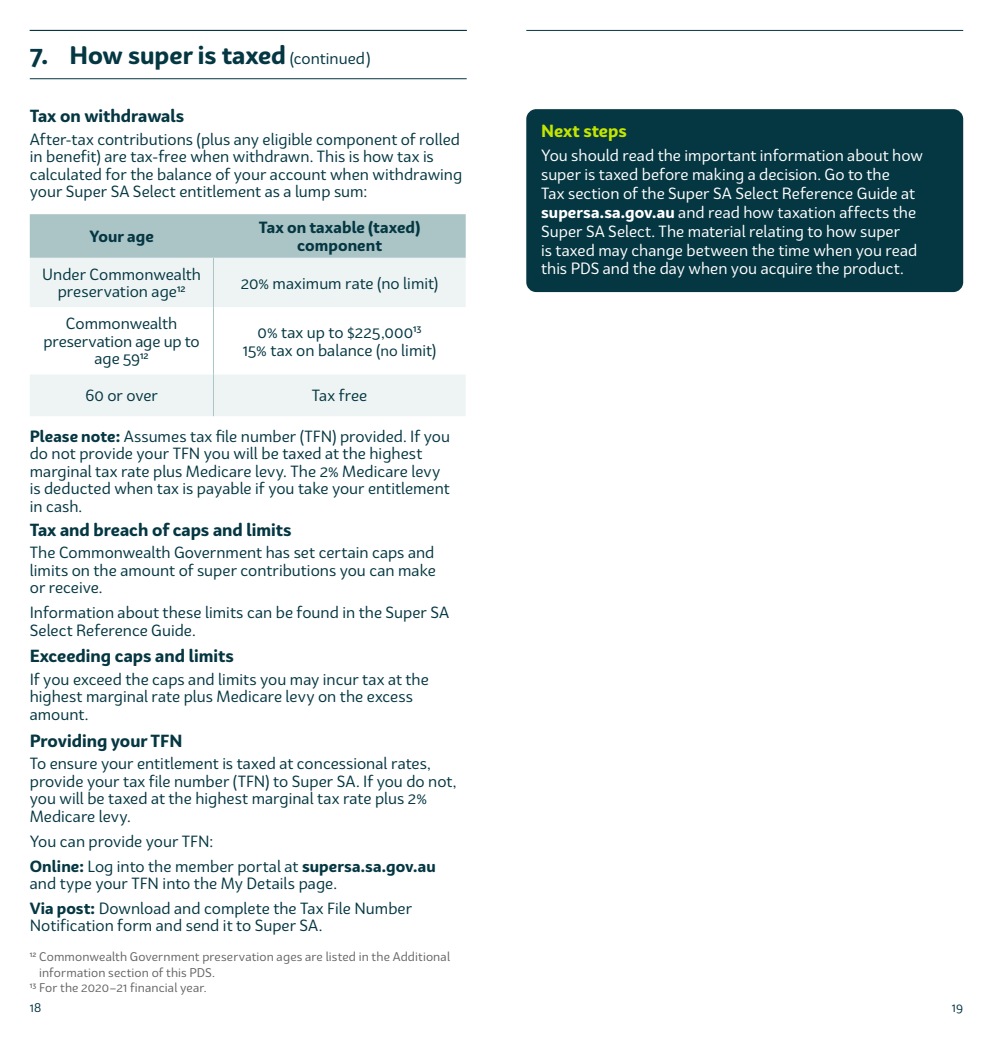
<style>
.page{position:relative;width:993px;height:1042px;background:#fff}
.page>*{position:absolute;margin:0;border:0;box-sizing:border-box;transform-origin:0 0}
.t1{font:700 24.5px "Bw Surco";color:#053742}
.t2{font:700 17.15px "Bw Surco";color:#053742}
.t3{font:700 17.15px "Bw Surco";letter-spacing:-.005em;color:#c4e500}
.t4{font:15.75px/17.5px "Bw Surco";color:#053742}
.t5{font:15.75px/18.9px "Bw Surco";color:#fff}
.t6{font:700 15.75px/17.5px "Bw Surco";letter-spacing:.005em;color:#053742;text-align:center}
.t7{font:12.25px "Bw Surco";letter-spacing:.01em;color:#666}
.t8{font:12.25px "Bw Surco";color:#053742}
.s1{font-weight:400;font-size:15.75px}
.s2{font-size:14.88px}
.s3{font-weight:700}
</style>
<div class="page">
<hr style="left:30px;top:78px;width:436px;height:1px;background:#053742">
<hr style="left:526px;top:30px;width:436px;height:1px;background:#053742">
<div style="left:30px;top:214px;width:435px;height:44px;background:#abc5c7"></div>
<div style="left:30px;top:258px;width:435px;height:158px;background:#eef4f4"></div>
<svg style="left:30px;top:307px;width:435px;height:67px"></svg>
<hr style="left:213px;top:258px;width:1px;height:49px;background:#abc5c7">
<hr style="left:213px;top:307px;width:1px;height:67px;background:#abc5c7">
<hr style="left:213px;top:374px;width:1px;height:42px;background:#abc5c7">
<hr style="left:30px;top:30px;width:436px;height:1px;background:#053742">
<div style="left:526px;top:109px;width:436px;height:183px;background:#053742;border-radius:10px"></div>
<h1 class="t1" style="left:30px;top:38px;width:342px">7. How super is taxed <span class="s1">(continued)</span></h1>
<p class="t2" style="left:30px;top:104px;width:156px">Tax on withdrawals</p>
<p class="t4" style="left:30px;top:130px;width:434px">After-tax contributions (plus any eligible component of rolled in benefit) are tax-free when withdrawn. This is how tax is calculated for the balance of your account when withdrawing your Super SA Select entitlement as a lump sum:</p>
<p class="t6" style="left:89px;top:227px;width:66px">Your age</p>
<p class="t6" style="left:259px;top:218px;width:163px">Tax on taxable (taxed) component</p>
<p class="t4" style="left:42px;top:265px;width:160px;text-align:center">Under Commonwealth preservation age<sup>12</sup></p>
<p class="t4" style="left:241px;top:274px;width:199px">20% maximum rate (no limit)</p>
<p class="t4" style="left:44px;top:314px;width:158px;text-align:center">Commonwealth preservation age up to age 59<sup>12</sup></p>
<p class="t4" style="left:243px;top:322px;width:195px;line-height:18.4px;text-align:center">0% tax up to $225,000<sup>13<br></sup>15% tax on balance (<span class="s2">no</span> limit)</p>
<p class="t4" style="left:85px;top:386px;width:74px">60 or over</p>
<p class="t4" style="left:312px;top:386px;width:57px">Tax free</p>
<p class="t4" style="left:30px;top:427px;width:421px"><span class="s3">Please note:</span> Assumes tax file number (TFN) provided. If you do not provide your TFN you will be taxed at the highest marginal tax rate plus Medicare levy. The 2% Medicare levy is deducted when tax is payable if you take your entitlement in cash.</p>
<p class="t2" style="left:30px;top:518px;width:263px">Tax and breach of caps and limits</p>
<p class="t4" style="left:30px;top:543px;width:407px;text-align:justify">The Commonwealth Government has set certain caps and limits on the amount of super contributions you can make or receive.</p>
<p class="t4" style="left:30px;top:603px;width:421px">Information about these limits can be found in the Super SA<br>Select Reference Guide.</p>
<p class="t2" style="left:30px;top:644px;width:205px">Exceeding caps and limits</p>
<p class="t4" style="left:30px;top:670px;width:400px">If you exceed the caps and limits you may incur tax at the highest marginal rate plus Medicare levy on the excess amount.</p>
<p class="t2" style="left:30px;top:728px;width:154px">Providing your TFN</p>
<p class="t4" style="left:30px;top:754px;width:428px">To ensure your entitlement is taxed at concessional rates, provide your tax file number (TFN) to Super SA. If you do not, you will be taxed at the highest marginal tax rate plus 2% Medicare levy.</p>
<p class="t4" style="left:30px;top:828px;width:407px;line-height:25px">You can provide your TFN:<br><span class="s3">Online:</span> Log into the member portal at <span class="s3">supersa.sa.gov.au</span></p>
<p class="t4" style="left:30px;top:870px;width:383px;line-height:25px">and type your TFN into the My Details page.<br><span class="s3">Via post:</span> Download and complete the Tax File Number</p>
<p class="t4" style="left:30px;top:916px;width:294px">Notification form and send it to Super SA.</p>
<p class="t7" style="left:30px;top:948px;width:422px"><sup>12</sup> Commonwealth Government preservation ages are listed in the Additional</p>
<p class="t7" style="left:39px;top:964px;width:177px">information section of this PDS.</p>
<p class="t7" style="left:30px;top:980px;width:178px"><sup>13</sup> For the 2020–21 financial year.</p>
<p class="t3" style="left:541px;top:119px;width:87px">Next steps</p>
<p class="t5" style="left:541px;top:145px;width:383px">You should read the important information about how super is taxed before making a decision. Go to the<br>Tax section of the Super SA Select Reference Guide at <span class="s3">supersa.sa.gov.au</span> and read how taxation affects the Super SA Select. The material relating to how super<br>is taxed may change between the time when you read this PDS and the day when you acquire the product.</p>
<p class="t8" style="left:30px;top:999px;width:13px">18</p>
<p class="t8" style="left:951px;top:999px;width:13px">19</p>
</div>
